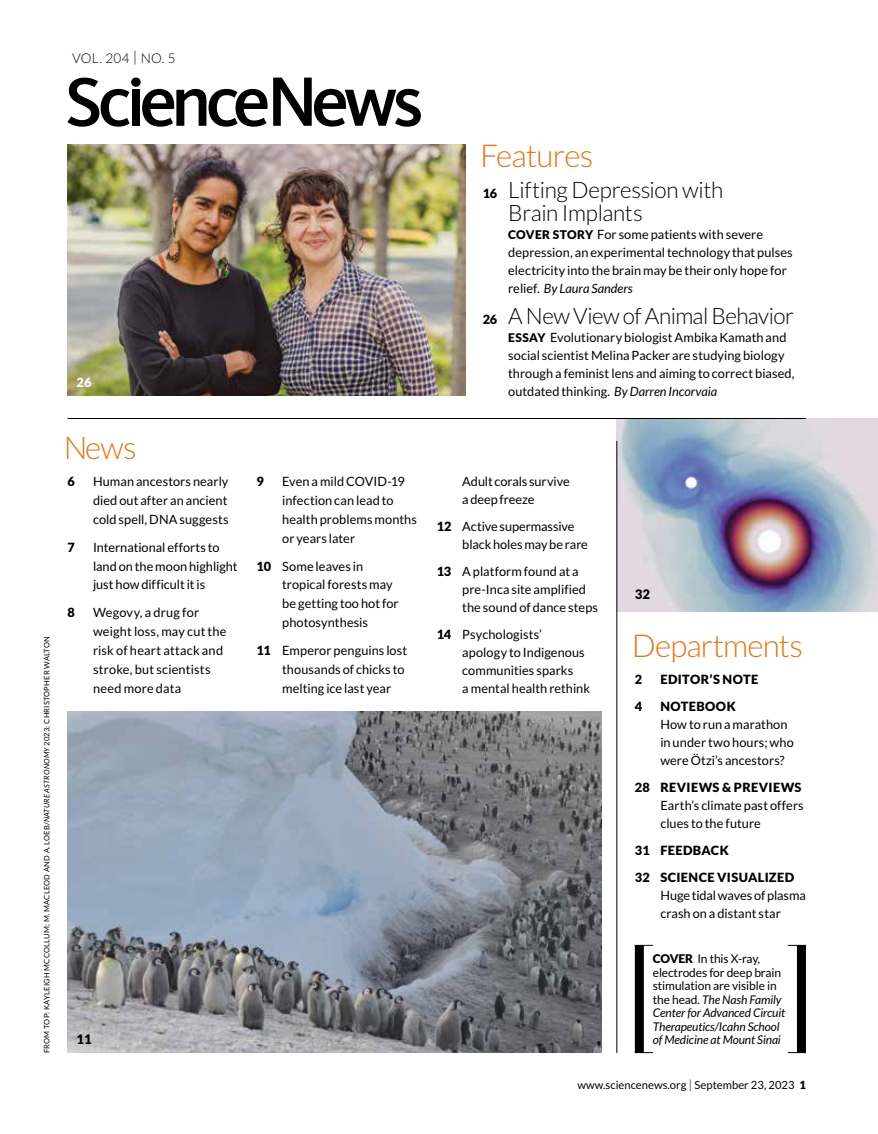
<style>
.page{position:relative;width:878px;height:1134px;background:#fff}
.page>*{position:absolute;margin:0;border:0;box-sizing:border-box;transform-origin:0 0}
.t1{font:300 31.5px "Lato";letter-spacing:-.025em;color:#de761c}
.t2{font:300 22.5px/22.5px "Lato";letter-spacing:-.02em;color:#000}
.t3{font:300 13.5px "Lato";letter-spacing:.025em;color:#000}
.t4{font:900 13.2px "Lato";color:#000}
.t5{font:12.75px/18px "Lato";letter-spacing:.005em;color:#000}
.t6{font:900 12.75px/27px "Lato";letter-spacing:.03em;color:#000}
.t7{font:900 12.75px "Lato";color:#fff}
.t8{font:italic 12px/13.5px "Lato";letter-spacing:-.01em;color:#000}
.t9{font:11.25px "Lato";color:#000}
.t10{font:7.5px "Lato";letter-spacing:.025em;color:#000}
.s1{font-size:15px}
.s2{font-style:italic}
.s3{font-weight:900}
.s4{font-weight:900;font-size:12.75px}
.s5{font-weight:900;font-size:12px}
.s6{font-weight:900;font-style:normal}
.s7{font-style:normal}
.s8{font-weight:300;font-size:12.75px}
</style>
<div class="page">
<img style="left:616px;top:418px;width:262px;height:194px">
<div style="left:634px;top:945px;width:10px;height:108px;background:#000"></div>
<div style="left:796px;top:945px;width:10px;height:108px;background:#000"></div>
<hr style="left:68px;top:418px;width:738px;height:1px;background:#000">
<hr style="left:616px;top:441px;width:1px;height:612px;background:#000">
<svg style="left:68px;top:78px;width:62px;height:49px"></svg>
<div style="left:131px;top:78px;width:10px;height:9px;background:#000;border-radius:50%"></div>
<div style="left:132px;top:90px;width:8px;height:36px;background:#000"></div>
<svg style="left:142px;top:78px;width:279px;height:49px"></svg>
<img style="left:68px;top:711px;width:533px;height:342px">
<img style="left:68px;top:144px;width:397px;height:252px">
<p class="t3" style="left:72px;top:51px;width:105px">VOL. 204 <span class="s1">|</span> NO. 5</p>
<p class="t7" style="left:76px;top:375px;width:16px">26</p>
<p class="t10" style="left:43px;top:1053px;width:418px;rotate:-90deg">FROM TOP: KAYLEIGH MCCOLLUM; M. MACLEOD AND A. LOEB/<span class="s2">NATURE ASTRONOMY</span> 2023; CHRISTOPHER WALTON</p>
<h1 class="t1" style="left:64px;top:431px;width:74px">News</h1>
<p class="t6" style="left:68px;top:468px;width:9px">6</p>
<p class="t5" style="left:93px;top:472px;width:137px;line-height:18.9px;text-align:justify">Human ancestors nearly died out after an ancient cold spell, DNA suggests</p>
<p class="t6" style="left:68px;top:533px;width:9px">7</p>
<p class="t5" style="left:93px;top:538px;width:146px;line-height:18.9px">International efforts to land on the moon highlight just how difficult it is</p>
<p class="t6" style="left:68px;top:599px;width:9px">8</p>
<p class="t5" style="left:93px;top:603px;width:135px;line-height:18.9px">Wegovy, a drug for weight loss, may cut the risk of heart attack and stroke, but scientists need more data</p>
<p class="t4" style="left:76px;top:1031px;width:17px">11</p>
<p class="t6" style="left:257px;top:468px;width:9px">9</p>
<p class="t5" style="left:282px;top:472px;width:136px;line-height:18.9px">Even a mild COVID-19 infection can lead to health problems months or years later</p>
<p class="t5" style="left:282px;top:556px;width:118px;line-height:18.9px;text-indent:-26px"><span class="s3">10</span> Some leaves in tropical forests may be getting too hot for photosynthesis</p>
<p class="t5" style="left:282px;top:641px;width:127px;line-height:18.9px;text-indent:-26px"><span class="s3">11</span> Emperor penguins lost thousands of chicks to melting ice last year</p>
<h1 class="t1" style="left:480px;top:138px;width:115px">Features</h1>
<h2 class="t2" style="left:508px;top:179px;width:217px;text-indent:-26px"><span class="s4">16</span> Lifting Depression with<br>Brain Implants</h2>
<p class="t5" style="left:508px;top:225px;width:286px"><span class="s5">COVER STORY</span> For some patients with severe depression, an experimental technology that pulses electricity into the brain may be their only hope for relief. <span class="s2">By Laura Sanders</span></p>
<h2 class="t2" style="left:482px;top:305px;width:313px"><span class="s4">26</span> A New View of Animal Behavior</h2>
<p class="t5" style="left:508px;top:328px;width:288px"><span class="s5">ESSAY</span> Evolutionary biologist Ambika Kamath and social scientist Melina Packer are studying biology through a feminist lens and aiming to correct biased, outdated thinking. <span class="s2">By Darren Incorvaia</span></p>
<p class="t5" style="left:462px;top:472px;width:109px">Adult corals survive a deep freeze</p>
<p class="t5" style="left:462px;top:517px;width:127px;text-indent:-26px"><span class="s3">12</span> Active supermassive black holes may be rare</p>
<p class="t5" style="left:462px;top:562px;width:137px;text-indent:-26px"><span class="s3">13</span> A platform found at a pre-Inca site amplified the sound of dance steps</p>
<p class="t5" style="left:462px;top:625px;width:129px;text-indent:-26px"><span class="s3">14</span> Psychologists’<br>apology to Indigenous communities sparks<br>a mental health rethink</p>
<p class="t4" style="left:634px;top:586px;width:17px">32</p>
<h1 class="t1" style="left:632px;top:629px;width:173px">Departments</h1>
<p class="t6" style="left:634px;top:666px;width:9px">2</p>
<p class="t6" style="left:660px;top:666px;width:99px">EDITOR’S NOTE</p>
<p class="t6" style="left:634px;top:693px;width:9px">4</p>
<p class="t6" style="left:660px;top:693px;width:77px">NOTEBOOK</p>
<p class="t5" style="left:660px;top:715px;width:135px">How to run a marathon in under two hours; who were Ötzi’s ancestors?</p>
<p class="t6" style="left:634px;top:774px;width:168px">28 REVIEWS &amp; PREVIEWS</p>
<p class="t5" style="left:660px;top:796px;width:145px">Earth’s climate past offers clues to the future</p>
<p class="t6" style="left:634px;top:837px;width:161px">31 FEEDBACK<br>32 SCIENCE VISUALIZED</p>
<p class="t5" style="left:660px;top:886px;width:147px">Huge tidal waves of plasma crash on a distant star</p>
<p class="t8" style="left:652px;top:952px;width:134px"><span class="s6">COVER</span> <span class="s7">In this X-ray, electrodes for deep brain stimulation are visible in the head.</span> The Nash Family<br>Center for Advanced Circuit<br>Therapeutics/Icahn School of Medicine at Mount Sinai</p>
<p class="t9" style="left:577px;top:1079px;width:230px">www.sciencenews.org <span class="s8">|</span> September 23, 2023 <span class="s3">1</span></p>
</div>
